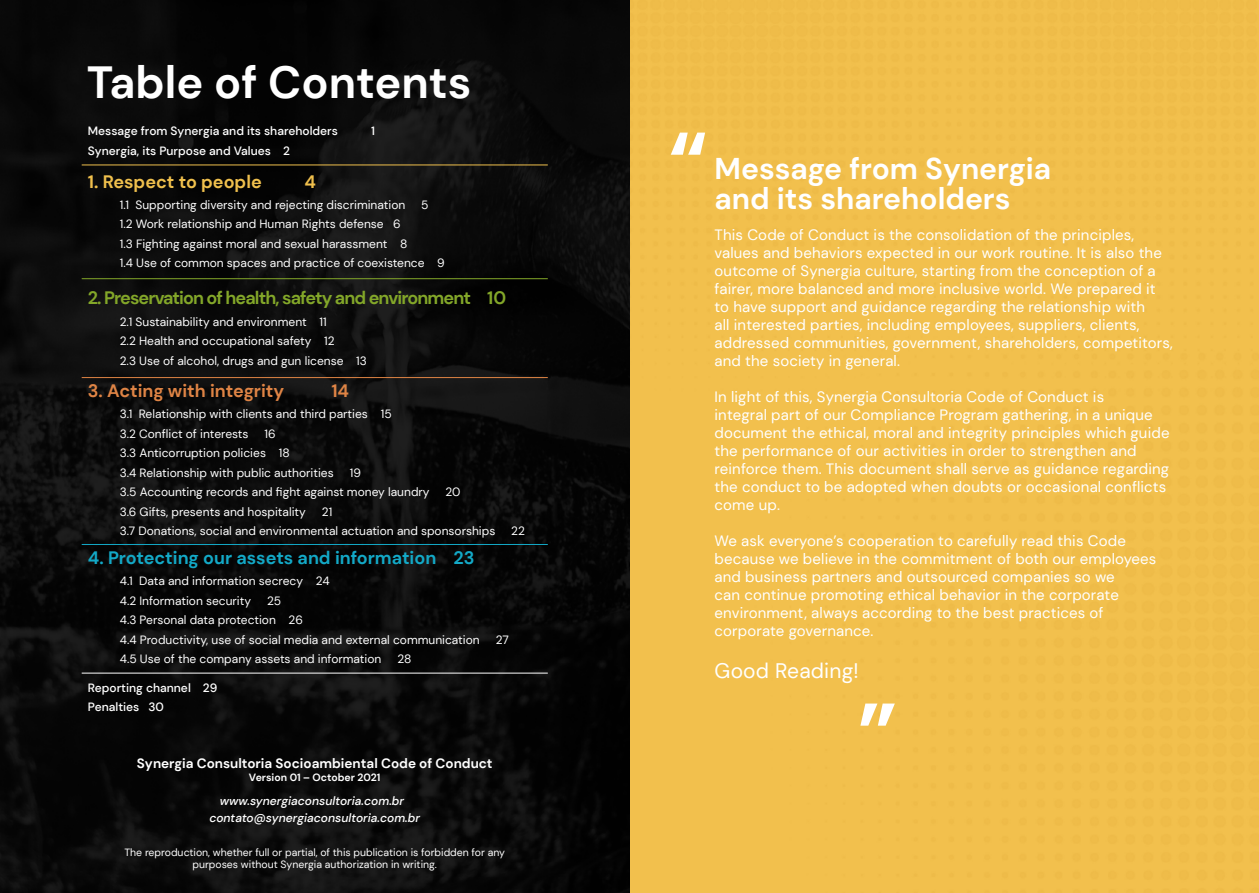
<style>
.page{position:relative;width:1259px;height:893px;background:#fff}
.page>*{position:absolute;margin:0;border:0;box-sizing:border-box;transform-origin:0 0}
.t1{font:700 90px "DM Sans";color:#fff}
.t2{font:700 45px "DM Sans";color:#fff}
.t3{font:700 30px "DM Sans";color:#fff}
.t4{font:21px "DM Sans";letter-spacing:.01em;color:#fff}
.t5{font:700 18px "DM Sans";letter-spacing:-.05em;color:#83a729}
.t6{font:700 18px "DM Sans";color:#13a9c7}
.t7{font:700 18px "DM Sans";color:#df8445}
.t8{font:700 18px "DM Sans";color:#f0c04d}
.t9{font:15px/18px "DM Sans";letter-spacing:.01em;color:#fff}
.t10{font:700 13.5px "DM Sans";color:#fff}
.t11{font:12px/19.5px "DM Sans";color:#fff}
.t12{font:500 12px/19.5px "DM Sans";color:#fff}
.t13{font:italic 500 12px/16.4px "DM Sans";color:#fff;text-align:center}
.t14{font:10.5px/12.6px "DM Sans";color:#fff;text-align:center}
.t15{font:700 10.5px "DM Sans";color:#fff}
</style>
<div class="page">
<img style="left:629px;top:0;width:630px;height:893px">
<img style="left:0;top:0;width:629px;height:893px">
<hr style="left:82px;top:165px;width:466px;height:1px;background:#f0c04d">
<hr style="left:82px;top:673px;width:466px;height:1px;background:#fff">
<hr style="left:82px;top:278px;width:466px;height:1px;background:#83a729">
<hr style="left:82px;top:377px;width:466px;height:1px;background:#df8444">
<hr style="left:82px;top:544px;width:466px;height:1px;background:#13a9c7">
<h2 class="t2" style="left:87px;top:54px;width:386px">Table of Contents</h2>
<p class="t12" style="left:88px;top:121px;width:252px">Message from Synergia and its shareholders</p>
<p class="t12" style="left:371px;top:121px;width:5px">1</p>
<p class="t8" style="left:88px;top:170px;width:175px">1. Respect to people</p>
<p class="t8" style="left:305px;top:170px;width:13px">4</p>
<p class="t12" style="left:88px;top:141px;width:204px">Synergia, its Purpose and Values 2</p>
<p class="t11" style="left:120px;top:195px;width:287px">1.1 Supporting diversity and rejecting discrimination</p>
<p class="t11" style="left:421px;top:195px;width:9px">5</p>
<p class="t11" style="left:120px;top:214px;width:326px">1.2 Work relationship and Human Rights defense 6<br>1.3 Fighting against moral and sexual harassment 8<br>1.4 Use of common spaces and practice of coexistence 9</p>
<p class="t5" style="left:88px;top:286px;width:420px">2. Preservation of health, safety and environment 10</p>
<p class="t11" style="left:120px;top:312px;width:249px">2.1 Sustainability and environment 11<br>2.2 Health and occupational safety 12<br>2.3 Use of alcohol, drugs and gun license 13</p>
<p class="t7" style="left:88px;top:380px;width:198px">3. Acting with integrity</p>
<p class="t7" style="left:331px;top:380px;width:19px">14</p>
<p class="t11" style="left:120px;top:404px;width:273px">3.1 Relationship with clients and third parties 15<br>3.2 Conflict of interests</p>
<p class="t11" style="left:120px;top:424px;width:215px;text-indent:145px">16<br>3.3 Anticorruption policies 18<br>3.4 Relationship with public authorities</p>
<p class="t11" style="left:120px;top:463px;width:311px;text-indent:230px">19<br>3.5 Accounting records and fight against money laundry</p>
<p class="t11" style="left:445px;top:482px;width:17px">20</p>
<p class="t11" style="left:120px;top:502px;width:188px">3.6 Gifts, presents and hospitality</p>
<p class="t11" style="left:120px;top:502px;width:377px;text-indent:202px">21<br>3.7 Donations, social and environmental actuation and sponsorships</p>
<p class="t6" style="left:88px;top:547px;width:388px">4. Protecting our assets and information 23</p>
<p class="t11" style="left:511px;top:521px;width:15px">22</p>
<p class="t11" style="left:120px;top:571px;width:211px">4.1 Data and information secrecy 24<br>4.2 Information security</p>
<p class="t11" style="left:120px;top:591px;width:361px;text-indent:147px">25<br>4.3 Personal data protection 26<br>4.4 Productivity, use of social media and external communication</p>
<p class="t11" style="left:120px;top:649px;width:263px">4.5 Use of the company assets and information</p>
<p class="t11" style="left:397px;top:649px;width:15px">28</p>
<p class="t12" style="left:88px;top:678px;width:131px">Reporting channel 29<br>Penalties 30</p>
<p class="t11" style="left:496px;top:630px;width:15px">27</p>
<p class="t10" style="left:137px;top:755px;width:357px">Synergia Consultoria Socioambiental Code of Conduct</p>
<p class="t15" style="left:249px;top:770px;width:133px">Version 01 – October 2021</p>
<p class="t13" style="left:209px;top:793px;width:212px">www.synergiaconsultoria.com.br contato@synergiaconsultoria.com.br</p>
<p class="t14" style="left:124px;top:845px;width:382px">The reproduction, whether full or partial, of this publication is forbidden for any purposes without Synergia authorization in writing.</p>
<h1 class="t1" style="left:668px;top:108px;width:43px">“</h1>
<h3 class="t3" style="left:714px;top:149px;width:338px">Message from Synergia</h3>
<h3 class="t3" style="left:714px;top:179px;width:297px">and its shareholders</h3>
<p class="t9" style="left:714px;top:226px;width:460px">This Code of Conduct is the consolidation of the principles, values and behaviors expected in our work routine. It is also the outcome of Synergia culture, starting from the conception of a fairer, more balanced and more inclusive world. We prepared it to have support and guidance regarding the relationship with<br>all interested parties, including employees, suppliers, clients, addressed communities, government, shareholders, competitors, and the society in general.</p>
<p class="t9" style="left:714px;top:388px;width:456px">In light of this, Synergia Consultoria Code of Conduct is<br>integral part of our Compliance Program gathering, in a unique document the ethical, moral and integrity principles which guide the performance of our activities in order to strengthen and reinforce them. This document shall serve as guidance regarding the conduct to be adopted when doubts or occasional conflicts come up.</p>
<p class="t9" style="left:714px;top:532px;width:443px">We ask everyone’s cooperation to carefully read this Code because we believe in the commitment of both our employees and business partners and outsourced companies so we<br>can continue promoting ethical behavior in the corporate environment, always according to the best practices of corporate governance.</p>
<h3 class="t4" style="left:714px;top:657px;width:146px">Good Reading!</h3>
<h1 class="t1" style="left:898px;top:750px;width:43px;rotate:-180deg">“</h1>
</div>
